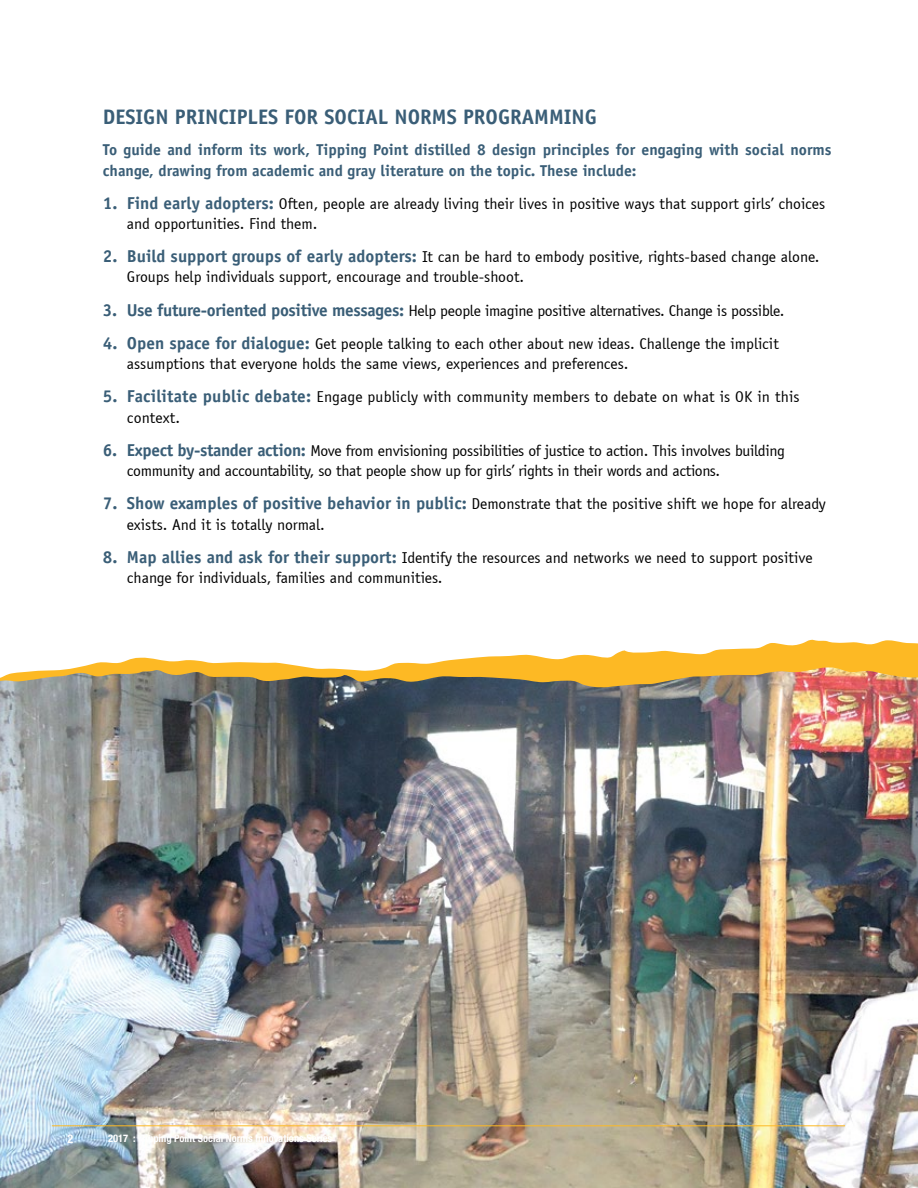
<style>
.page{position:relative;width:918px;height:1188px;background:#fff}
.page>*{position:absolute;margin:0;border:0;box-sizing:border-box;transform-origin:0 0}
.t1{font:700 21px "Officina Sans Std";color:#3a5e77}
.t2{font:15.75px/20.2px "Officina Sans";color:#000}
.t3{font:15.75px/20.2px "Officina Sans";letter-spacing:-.02em;color:#000}
.t4{font:700 15.75px/20.2px "Officina Sans Std";color:#3a5e77}
.t5{font:700 condensed 12px "Helvetica Neue LT Std";color:#fff}
.t6{font:700 condensed 10.5px "Helvetica Neue LT Std";color:#fff}
.s1{font-family:"Officina Sans Std";font-weight:700;font-size:17.25px;color:#3a5e77}
</style>
<div class="page">
<img style="left:0;top:688px;width:918px;height:500px">
<svg style="left:0;top:639px;width:918px;height:42px"></svg>
<hr style="left:52px;top:1125px;width:793px;height:1px;background:#fdb924">
<h1 class="t1" style="left:103px;top:104px;width:495px">DESIGN PRINCIPLES FOR SOCIAL NORMS PROGRAMMING</h1>
<p class="t4" style="left:103px;top:140px;width:730px">To guide and inform its work, Tipping Point distilled 8 design principles for engaging with social norms change, drawing from academic and gray literature on the topic. These include:</p>
<p class="t2" style="left:127px;top:193px;width:700px;text-indent:-24px"><span class="s1">1. Find early adopters:</span> Often, people are already living their lives in positive ways that support girls’ choices and opportunities. Find them.</p>
<p class="t2" style="left:127px;top:247px;width:694px;text-indent:-24px"><span class="s1">2. Build support groups of early adopters:</span> It can be hard to embody positive, rights-based change alone.<br>Groups help individuals support, encourage and trouble-shoot.</p>
<p class="t3" style="left:103px;top:300px;width:683px"><span class="s1">3. Use future-oriented positive messages:</span> Help people imagine positive alternatives. Change is possible.</p>
<p class="t2" style="left:127px;top:333px;width:654px;text-indent:-24px"><span class="s1">4. Open space for dialogue:</span> Get people talking to each other about new ideas. Challenge the implicit assumptions that everyone holds the same views, experiences and preferences.</p>
<p class="t2" style="left:127px;top:387px;width:674px;text-indent:-24px"><span class="s1">5. Facilitate public debate:</span> Engage publicly with community members to debate on what is OK in this context.</p>
<p class="t3" style="left:127px;top:440px;width:660px;text-indent:-24px"><span class="s1">6. Expect by-stander action:</span> Move from envisioning possibilities of justice to action. This involves building community and accountability, so that people show up for girls’ rights in their words and actions.</p>
<p class="t2" style="left:127px;top:494px;width:701px;text-indent:-24px"><span class="s1">7. Show examples of positive behavior in public:</span> Demonstrate that the positive shift we hope for already exists. And it is totally normal.</p>
<p class="t2" style="left:127px;top:547px;width:687px;text-indent:-24px"><span class="s1">8. Map allies and ask for their support:</span> Identify the resources and networks we need to support positive change for individuals, families and communities.</p>
<p class="t5" style="left:68px;top:1132px;width:7px">2</p>
<p class="t6" style="left:108px;top:1132px;width:226px">2017 : Tipping Point Social Norms Innovations Series</p>
</div>
